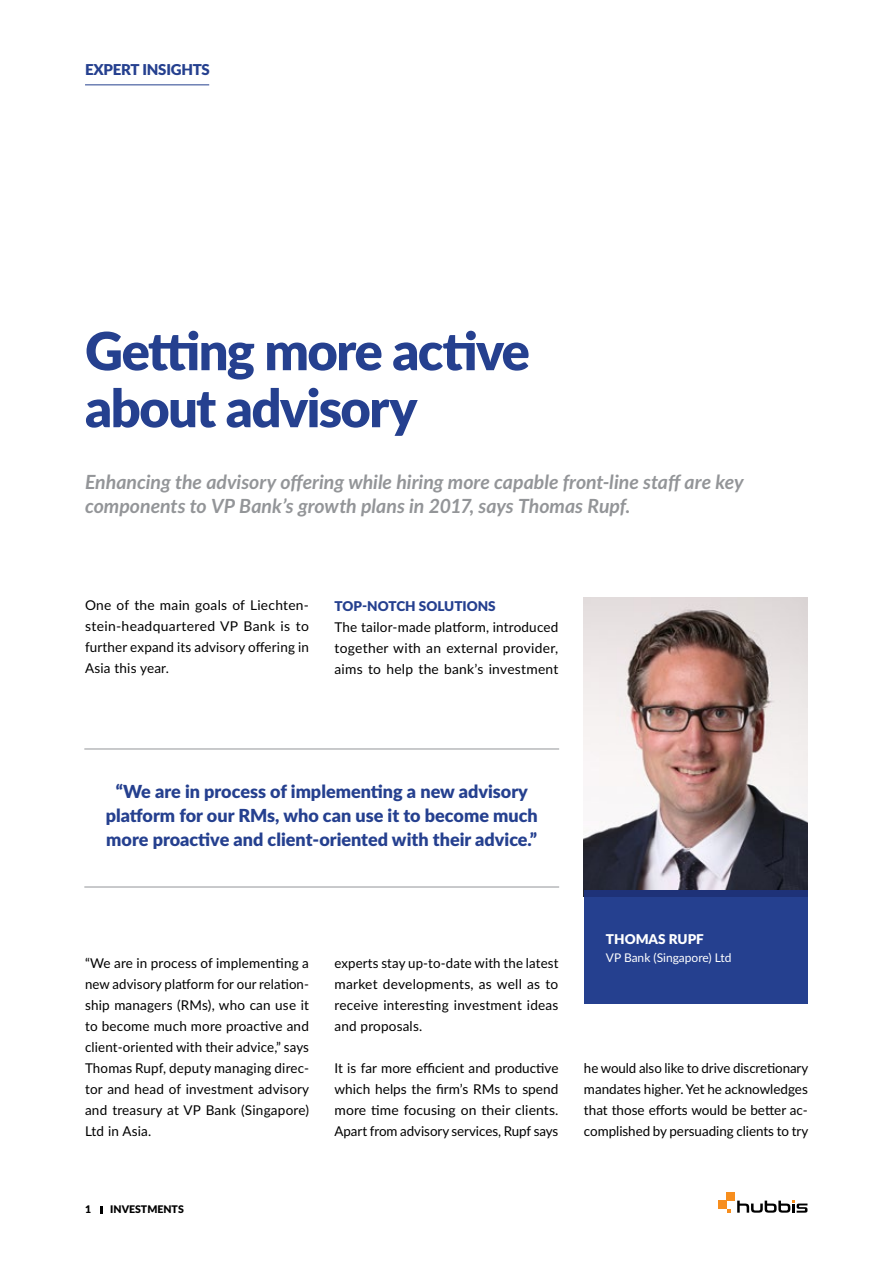
<style>
.page{position:relative;width:893px;height:1263px;background:#fff}
.page>*{position:absolute;margin:0;border:0;box-sizing:border-box;transform-origin:0 0}
.t1{font:900 52.5px/57px "Lato";letter-spacing:-.03em;color:#25408f}
.t2{font:italic 700 19.5px/24px "Lato";color:#939598}
.t3{font:900 18px/24px "Lato";color:#25408f;text-align:center}
.t4{font:900 15px "Lato";letter-spacing:-.015em;color:#25408f}
.t5{font:13.5px/21px "Lato";letter-spacing:.015em;color:#000;text-align:justify}
.t6{font:900 13.5px "Lato";color:#25408f}
.t7{font:900 13.5px "Lato";color:#fff}
.t8{font:12px "Lato";color:#fff}
.t9{font:900 10.5px "Lato";color:#000}
</style>
<div class="page">
<hr style="left:85px;top:84px;width:124px;height:1px;background:#25408f">
<svg style="left:101px;top:1206px;width:2px;height:7px"></svg>
<div style="left:584px;top:890px;width:224px;height:114px;background:#25408f"></div>
<img style="left:584px;top:597px;width:224px;height:293px">
<div style="left:584px;top:890px;width:224px;height:7px;background:#1e3278"></div>
<svg style="left:737px;top:1200px;width:70px;height:13px"></svg>
<div style="left:727px;top:1192px;width:8px;height:8px;background:#f78e1e"></div>
<div style="left:718px;top:1200px;width:9px;height:9px;background:#f78e1e"></div>
<hr style="left:84px;top:749px;width:475px;height:1px;background:#939598">
<hr style="left:84px;top:887px;width:475px;height:1px;background:#939598">
<p class="t4" style="left:85px;top:58px;width:126px">EXPERT INSIGHTS</p>
<h1 class="t1" style="left:85px;top:320px;width:446px">Getting more active about advisory</h1>
<h2 class="t2" style="left:85px;top:469px;width:660px">Enhancing the advisory offering while hiring more capable front-line staff are key components to VP Bank’s growth plans in 2017, says Thomas Rupf.</h2>
<p class="t5" style="left:85px;top:594px;width:226px">One of the main goals of Liechten&shy;stein-headquartered VP Bank is to further expand its advisory offering in Asia this year.</p>
<p class="t6" style="left:334px;top:596px;width:163px">TOP-NOTCH SOLUTIONS</p>
<p class="t5" style="left:334px;top:616px;width:225px">The tailor-made platform, introduced together with an external provider, aims to help the bank’s investment</p>
<h3 class="t3" style="left:106px;top:779px;width:434px">“We are in process of implementing a new advisory platform for our RMs, who can use it to become much more proactive and client-oriented with their advice.”</h3>
<p class="t5" style="left:85px;top:951px;width:226px">“We are in process of implementing a new advisory platform for our relation&shy;ship managers (RMs), who can use it to become much more proactive and client-oriented with their advice,” says Thomas Rupf, deputy managing direc&shy;tor and head of investment advisory and treasury at VP Bank (Singapore)<br>Ltd in Asia.</p>
<p class="t5" style="left:334px;top:951px;width:225px">experts stay up-to-date with the latest market developments, as well as to receive interesting investment ideas and proposals.</p>
<p class="t5" style="left:334px;top:1056px;width:225px">It is far more efficient and productive which helps the firm’s RMs to spend more time focusing on their clients.<br>Apart from advisory services, Rupf says</p>
<p class="t7" style="left:606px;top:928px;width:99px">THOMAS RUPF</p>
<p class="t8" style="left:606px;top:949px;width:127px">VP Bank (Singapore) Ltd</p>
<p class="t5" style="left:584px;top:1056px;width:226px">he would also like to drive discretionary mandates higher. Yet he acknowledges that those efforts would be better ac&shy;complished by persuading clients to try</p>
<p class="t9" style="left:85px;top:1201px;width:8px">1</p>
<p class="t9" style="left:110px;top:1201px;width:75px">INVESTMENTS</p>
</div>
